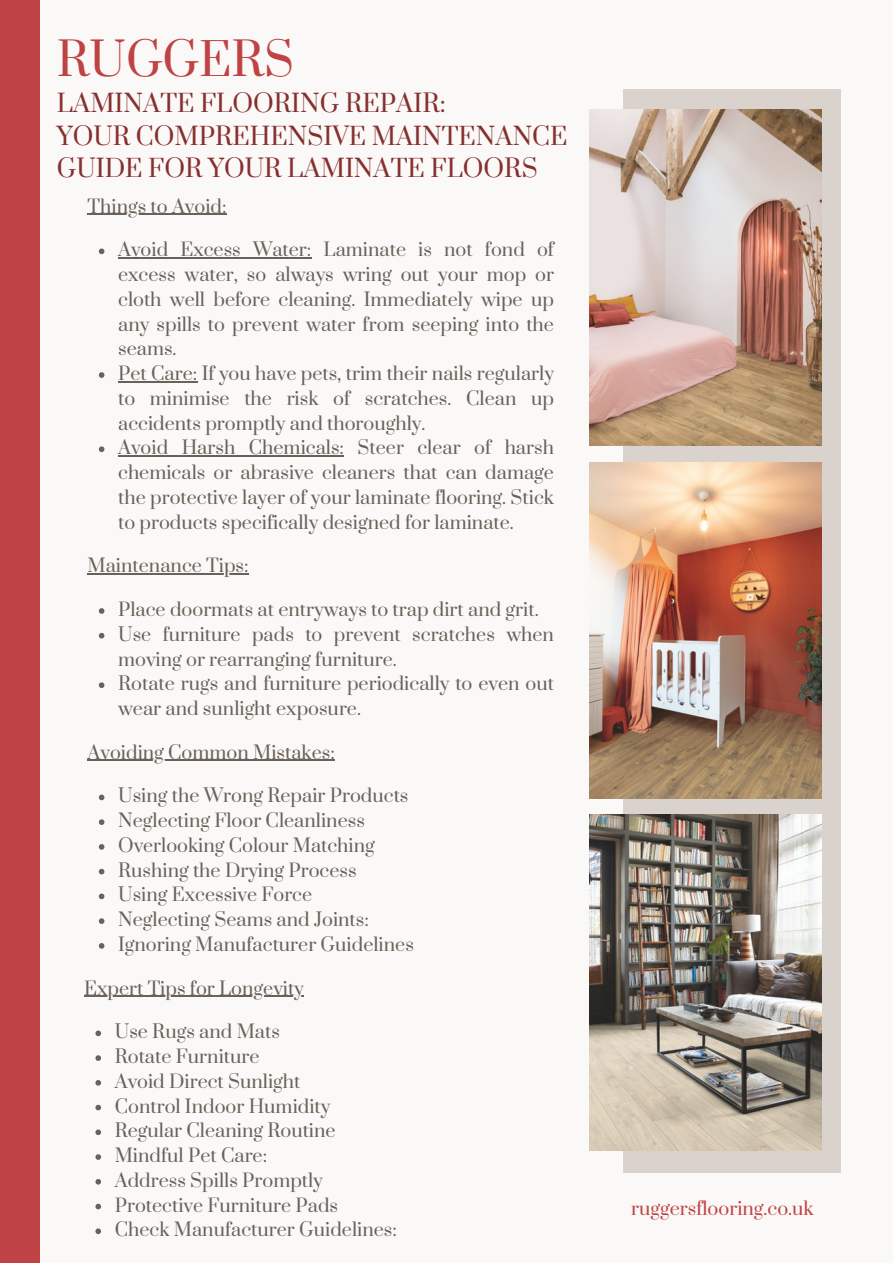
<style>
.page{position:relative;width:893px;height:1264px;background:#fff}
.page>*{position:absolute;margin:0;border:0;box-sizing:border-box;transform-origin:0 0}
.t1{font:45px "Prata";color:#bf4345}
.t2{font:24px/32.5px "Prata";color:#862f30}
.t3{font:18px/24.8px "Prata";color:#6a6159;text-align:justify}
.t4{font:18px "Prata";color:#bf4345}
</style>
<div class="page">
<div style="left:0;top:0;width:892px;height:1262px;background:#fbf9f7"></div>
<div style="left:623px;top:89px;width:217px;height:1084px;background:#dad3cd"></div>
<img style="left:589px;top:462px;width:232px;height:336px">
<img style="left:589px;top:814px;width:232px;height:336px">
<img style="left:589px;top:109px;width:232px;height:337px">
<div style="left:0;top:0;width:40px;height:1262px;background:#bf4345"></div>
<hr style="left:88px;top:214px;width:138px;height:1px;background:#6a6159">
<svg style="left:99px;top:248px;width:5px;height:6px"></svg>
<hr style="left:118px;top:257px;width:193px;height:2px;background:#6a6159">
<svg style="left:99px;top:372px;width:5px;height:6px"></svg>
<hr style="left:118px;top:381px;width:79px;height:1px;background:#6a6159">
<svg style="left:99px;top:446px;width:5px;height:6px"></svg>
<hr style="left:118px;top:455px;width:226px;height:1px;background:#6a6159">
<hr style="left:88px;top:573px;width:161px;height:1px;background:#6a6159">
<svg style="left:99px;top:608px;width:5px;height:5px"></svg>
<svg style="left:99px;top:633px;width:5px;height:5px"></svg>
<svg style="left:99px;top:682px;width:5px;height:6px"></svg>
<hr style="left:88px;top:759px;width:247px;height:2px;background:#6a6159">
<svg style="left:99px;top:794px;width:5px;height:6px"></svg>
<svg style="left:99px;top:819px;width:5px;height:6px"></svg>
<svg style="left:99px;top:844px;width:5px;height:5px"></svg>
<svg style="left:99px;top:868px;width:5px;height:6px"></svg>
<svg style="left:99px;top:893px;width:5px;height:6px"></svg>
<svg style="left:99px;top:918px;width:5px;height:5px"></svg>
<svg style="left:99px;top:943px;width:5px;height:5px"></svg>
<hr style="left:84px;top:995px;width:220px;height:1px;background:#6a6159">
<svg style="left:95px;top:1030px;width:6px;height:6px"></svg>
<svg style="left:95px;top:1055px;width:6px;height:5px"></svg>
<svg style="left:95px;top:1080px;width:6px;height:5px"></svg>
<svg style="left:95px;top:1104px;width:6px;height:6px"></svg>
<svg style="left:95px;top:1129px;width:6px;height:6px"></svg>
<svg style="left:95px;top:1154px;width:6px;height:5px"></svg>
<svg style="left:95px;top:1179px;width:6px;height:5px"></svg>
<svg style="left:95px;top:1203px;width:6px;height:6px"></svg>
<svg style="left:95px;top:1228px;width:6px;height:5px"></svg>
<p class="t1" style="left:57px;top:31px;width:239px">RUGGERS</p>
<p class="t2" style="left:57px;top:88px;width:390px">LAMINATE FLOORING REPAIR:</p>
<p class="t2" style="left:57px;top:121px;width:512px">YOUR COMPREHENSIVE MAINTENANCE<br>GUIDE FOR YOUR LAMINATE FLOORS</p>
<p class="t3" style="left:88px;top:194px;width:140px">Things to Avoid:</p>
<p class="t3" style="left:118px;top:238px;width:437px">Avoid Excess Water: Laminate is not fond of excess water, so always wring out your mop or cloth well before cleaning. Immediately wipe up any spills to prevent water from seeping into the seams.</p>
<p class="t3" style="left:118px;top:362px;width:437px">Pet Care: If you have pets, trim their nails regularly to minimise the risk of scratches. Clean up accidents promptly and thoroughly.</p>
<p class="t3" style="left:118px;top:436px;width:437px">Avoid Harsh Chemicals: Steer clear of harsh chemicals or abrasive cleaners that can damage the protective layer of your laminate flooring. Stick to products specifically designed for laminate.</p>
<p class="t3" style="left:88px;top:554px;width:162px">Maintenance Tips:</p>
<p class="t3" style="left:118px;top:598px;width:422px">Place doormats at entryways to trap dirt and grit.</p>
<p class="t3" style="left:118px;top:622px;width:437px">Use furniture pads to prevent scratches when moving or rearranging furniture.</p>
<p class="t3" style="left:118px;top:672px;width:437px">Rotate rugs and furniture periodically to even out wear and sunlight exposure.</p>
<p class="t3" style="left:88px;top:740px;width:249px">Avoiding Common Mistakes:</p>
<p class="t3" style="left:118px;top:784px;width:292px">Using the Wrong Repair Products</p>
<p class="t3" style="left:118px;top:809px;width:248px">Neglecting Floor Cleanliness</p>
<p class="t3" style="left:118px;top:833px;width:258px">Overlooking Colour Matching</p>
<p class="t3" style="left:118px;top:858px;width:240px">Rushing the Drying Process</p>
<p class="t3" style="left:118px;top:883px;width:195px">Using Excessive Force</p>
<p class="t3" style="left:118px;top:908px;width:252px">Neglecting Seams and Joints:</p>
<p class="t3" style="left:118px;top:932px;width:297px">Ignoring Manufacturer Guidelines</p>
<p class="t3" style="left:84px;top:976px;width:221px">Expert Tips for Longevity</p>
<p class="t3" style="left:115px;top:1020px;width:167px">Use Rugs and Mats</p>
<p class="t3" style="left:115px;top:1045px;width:146px">Rotate Furniture</p>
<p class="t3" style="left:115px;top:1069px;width:187px">Avoid Direct Sunlight</p>
<p class="t3" style="left:115px;top:1094px;width:217px">Control Indoor Humidity</p>
<p class="t3" style="left:115px;top:1119px;width:222px">Regular Cleaning Routine</p>
<p class="t3" style="left:115px;top:1143px;width:154px">Mindful Pet Care:</p>
<p class="t3" style="left:115px;top:1168px;width:210px">Address Spills Promptly</p>
<p class="t3" style="left:115px;top:1193px;width:225px">Protective Furniture Pads</p>
<p class="t3" style="left:115px;top:1218px;width:284px">Check Manufacturer Guidelines:</p>
<p class="t4" style="left:631px;top:1196px;width:184px">ruggersflooring.co.uk</p>
</div>
